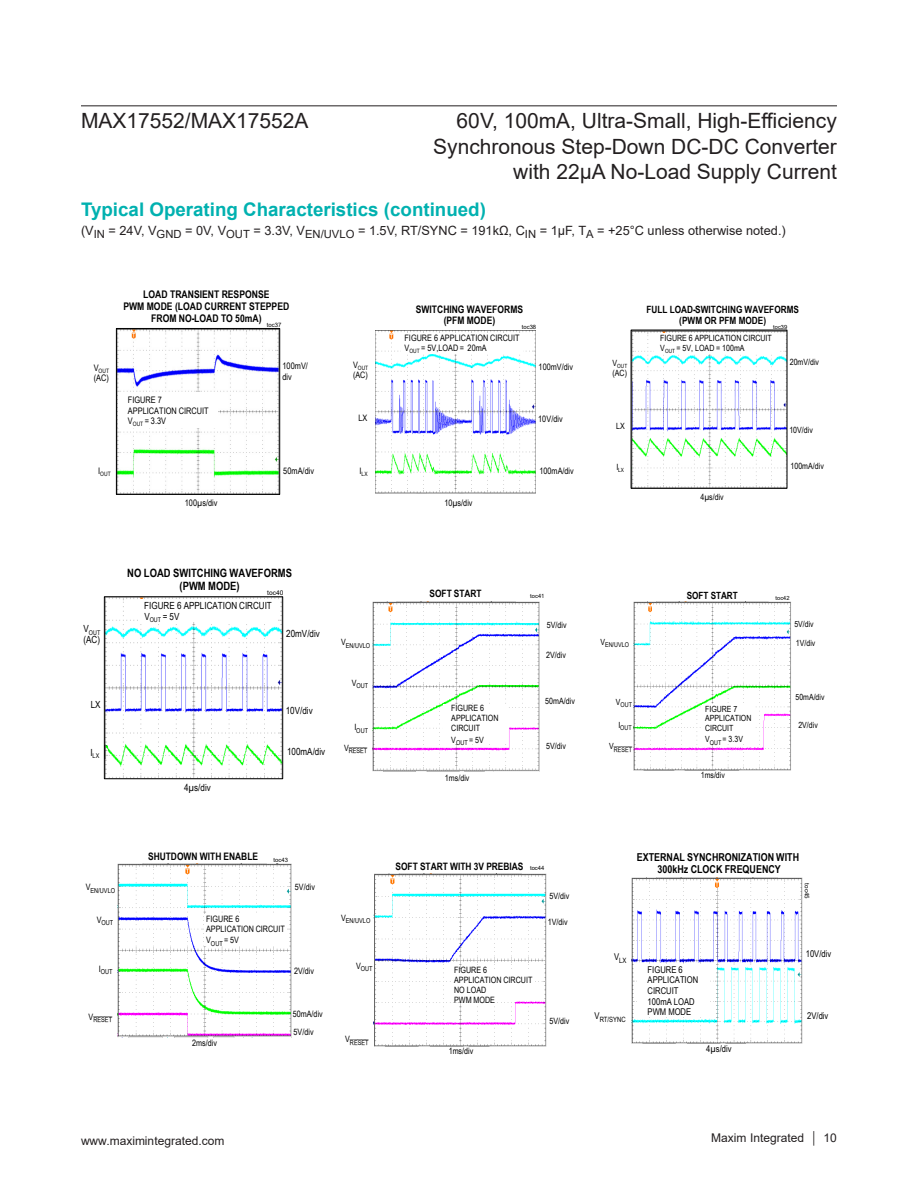
<style>
.page{position:relative;width:918px;height:1188px;background:#fff}
.page>*{position:absolute;margin:0;border:0;box-sizing:border-box;transform-origin:0 0}
.t1{font:21px/25.2px "Arial";color:#231f20;text-align:right}
.t2{font:700 18.75px "Arial";color:#00b1b0}
.t3{font:12.75px "Arial";color:#231f20}
.t4{font:12px "Arial";color:#231f20}
.t5{font:700 11.4px/13.2px "Arial Narrow";color:#000;text-align:center}
.t6{font:700 10.95px/12.5px "Arial Narrow";color:#000;text-align:center}
.t7{font:700 10.5px/12px "Arial Narrow";color:#000;text-align:center}
.t8{font:700 10.35px/11.9px "Arial Narrow";color:#000;text-align:center}
.t9{font:700 10.2px "Arial Narrow";color:#000}
.t10{font:700 10.05px/11.6px "Arial Narrow";color:#000;text-align:center}
.t11{font:9.9px/11.2px "Arial Narrow";color:#000}
.t12{font:700 9.9px "Arial Narrow";color:#000}
.t13{font:9.3px/10.6px "Arial Narrow";color:#000}
.t14{font:9px/10.4px "Arial Narrow";color:#000}
.t15{font:8.85px/10.1px "Arial Narrow";color:#000}
.t16{font:8.7px/10.1px "Arial Narrow";color:#000}
.t17{font:8.55px/9.8px "Arial Narrow";color:#000}
.t18{font:7.2px "Arial Narrow";letter-spacing:.005em;color:#000}
.t19{font:6.9px "Arial Narrow";letter-spacing:.005em;color:#000}
.t20{font:6.9px "Arial Narrow Overbar";letter-spacing:.005em;color:#000}
.t21{font:6.75px "Arial Narrow";letter-spacing:.005em;color:#000}
.t22{font:6.75px "Arial Narrow Overbar";letter-spacing:.005em;color:#000}
.t23{font:6.6px "Arial Narrow";letter-spacing:.005em;color:#000}
.t24{font:6.6px "Arial Narrow Overbar";letter-spacing:.005em;color:#000}
.t25{font:6.6px "Arial";letter-spacing:.005em;color:#000}
.t26{font:6.3px "Arial";color:#000}
.t27{font:6px "Arial Narrow";letter-spacing:.005em;color:#000}
.t28{font:6px "Arial";letter-spacing:.005em;color:#000}
.t29{font:5.85px "Arial";letter-spacing:.005em;color:#000}
.t30{font:5.85px "Arial Narrow";color:#000}
.t31{font:5.7px "Arial";letter-spacing:.005em;color:#000}
.t32{font:5.7px "Arial Narrow";color:#000}
</style>
<div class="page">
<img style="left:118px;top:330px;width:160px;height:163px">
<div style="left:116px;top:328px;width:164px;height:167px;border:1px solid #000"></div>
<div style="left:118px;top:393px;width:100px;height:35px;background:#fff"></div>
<img style="left:118px;top:864px;width:173px;height:174px">
<div style="left:204px;top:914px;width:83px;height:31px;background:#fff"></div>
<img style="left:375px;top:330px;width:161px;height:163px">
<div style="left:401px;top:333px;width:122px;height:20px;background:#fff"></div>
<img style="left:373px;top:873px;width:174px;height:173px">
<div style="left:452px;top:969px;width:82px;height:32px;background:#fff"></div>
<img style="left:633px;top:332px;width:152px;height:155px">
<div style="left:631px;top:330px;width:156px;height:159px;border:1px solid #000"></div>
<div style="left:654px;top:333px;width:124px;height:20px;background:#fff"></div>
<img style="left:632px;top:878px;width:171px;height:166px">
<div style="left:637px;top:964px;width:71px;height:53px;background:#fff"></div>
<img style="left:106px;top:598px;width:175px;height:179px">
<svg style="left:106px;top:746px;width:1px;height:13px"></svg>
<div style="left:104px;top:596px;width:179px;height:183px;border:1px solid #000"></div>
<div style="left:139px;top:599px;width:139px;height:23px;background:#fff"></div>
<img style="left:372px;top:601px;width:168px;height:171px">
<div style="left:443px;top:704px;width:64px;height:40px;background:#fff"></div>
<img style="left:634px;top:602px;width:157px;height:168px">
<div style="left:702px;top:705px;width:53px;height:39px;background:#fff"></div>
<hr style="left:81px;top:105px;width:756px;height:1px;background:#231f20">
<h1 class="t1" style="left:81px;top:108px;width:229px">MAX17552/MAX17552A</h1>
<h1 class="t1" style="left:433px;top:108px;width:405px">60V, 100mA, Ultra-Small, High-Efficiency<br>Synchronous Step-Down DC-DC Converter with 22µA No-Load Supply Current</h1>
<h2 class="t2" style="left:81px;top:196px;width:406px">Typical Operating Characteristics (continued)</h2>
<h3 class="t3" style="left:81px;top:222px;width:706px">(V<sub>IN</sub> = 24V, V<sub>GND</sub> = 0V, V<sub>OUT</sub> = 3.3V, V<sub>EN/UVLO</sub> = 1.5V, RT/SYNC = 191kΩ, C<sub>IN</sub> = 1μF, T<sub>A</sub> = +25°C unless otherwise noted.)</h3>
<p class="t27" style="left:94px;top:366px;width:17px"><sup>V</sup>OUT</p>
<p class="t14" style="left:94px;top:372px;width:17px">(AC)</p>
<p class="t7" style="left:123px;top:288px;width:168px">LOAD TRANSIENT RESPONSE<br>PWM MODE (LOAD CURRENT STEPPED<br>FROM NO-LOAD TO 50mA)</p>
<p class="t28" style="left:267px;top:321px;width:16px">toc37</p>
<p class="t14" style="left:128px;top:395px;width:82px">FIGURE 7<br>APPLICATION CIRCUIT<br>V<sub>OUT</sub> = 3.3V</p>
<p class="t14" style="left:283px;top:361px;width:27px">100mV/ div</p>
<p class="t27" style="left:98px;top:470px;width:14px"><sup>I</sup>OUT</p>
<p class="t14" style="left:185px;top:498px;width:34px">100µs/div</p>
<p class="t14" style="left:283px;top:465px;width:32px">50mA/div</p>
<p class="t8" style="left:416px;top:302px;width:109px">SWITCHING WAVEFORMS (PFM MODE)</p>
<p class="t29" style="left:522px;top:322px;width:16px">toc38</p>
<p class="t10" style="left:646px;top:303px;width:154px">FULL LOAD-SWITCHING WAVEFORMS (PWM OR PFM MODE)</p>
<p class="t31" style="left:773px;top:323px;width:16px">toc39</p>
<p class="t15" style="left:405px;top:333px;width:117px">FIGURE 6 APPLICATION CIRCUIT<br>V<sub>OUT</sub> = 5V,LOAD = 20mA</p>
<p class="t17" style="left:660px;top:333px;width:113px">FIGURE 6 APPLICATION CIRCUIT<br>V<sub>OUT</sub> = 5V, LOAD = 100mA</p>
<p class="t30" style="left:353px;top:364px;width:17px"><sup>V</sup>OUT</p>
<p class="t15" style="left:353px;top:370px;width:16px">(AC)</p>
<p class="t15" style="left:539px;top:361px;width:36px">100mV/div</p>
<p class="t32" style="left:613px;top:362px;width:16px"><sup>V</sup>OUT</p>
<p class="t17" style="left:613px;top:368px;width:16px">(AC)</p>
<p class="t17" style="left:790px;top:357px;width:31px">20mV/div</p>
<p class="t15" style="left:359px;top:413px;width:10px">LX</p>
<p class="t15" style="left:538px;top:413px;width:26px">10V/div</p>
<p class="t17" style="left:616px;top:421px;width:10px">LX</p>
<p class="t17" style="left:789px;top:424px;width:25px">10V/div</p>
<p class="t30" style="left:360px;top:470px;width:10px"><sup>I</sup>LX</p>
<p class="t15" style="left:539px;top:465px;width:36px">100mA/div</p>
<p class="t32" style="left:616px;top:465px;width:9px"><sup>I</sup>LX</p>
<p class="t17" style="left:790px;top:461px;width:35px">100mA/div</p>
<p class="t15" style="left:444px;top:498px;width:30px">10µs/div</p>
<p class="t17" style="left:700px;top:492px;width:25px">4µs/div</p>
<p class="t23" style="left:84px;top:627px;width:18px"><sup>V</sup>OUT</p>
<p class="t11" style="left:84px;top:634px;width:18px">(AC)</p>
<h3 class="t5" style="left:127px;top:566px;width:166px">NO LOAD SWITCHING WAVEFORMS (PWM MODE)</h3>
<p class="t25" style="left:267px;top:589px;width:18px">toc40</p>
<p class="t11" style="left:144px;top:599px;width:129px">FIGURE 6 APPLICATION CIRCUIT<br>V<sub>OUT</sub> = 5V</p>
<p class="t11" style="left:286px;top:627px;width:35px">20mV/div</p>
<p class="t21" style="left:341px;top:640px;width:31px"><sup>V</sup>EN/UVLO</p>
<p class="t21" style="left:352px;top:681px;width:18px"><sup>V</sup>OUT</p>
<p class="t10" style="left:430px;top:588px;width:54px">SOFT START</p>
<p class="t29" style="left:530px;top:592px;width:16px">toc41</p>
<p class="t16" style="left:547px;top:620px;width:21px">5V/div</p>
<p class="t16" style="left:546px;top:649px;width:21px">2V/div</p>
<p class="t23" style="left:600px;top:640px;width:30px"><sup>V</sup>EN/UVLO</p>
<p class="t12" style="left:687px;top:588px;width:53px">SOFT START</p>
<p class="t31" style="left:776px;top:594px;width:15px">toc42</p>
<p class="t17" style="left:794px;top:619px;width:21px">5V/div</p>
<p class="t17" style="left:796px;top:637px;width:21px">1V/div</p>
<p class="t11" style="left:91px;top:699px;width:11px">LX</p>
<p class="t23" style="left:90px;top:751px;width:10px"><sup>I</sup>LX</p>
<p class="t11" style="left:286px;top:704px;width:28px">10V/div</p>
<p class="t11" style="left:287px;top:746px;width:40px">100mA/div</p>
<p class="t21" style="left:354px;top:725px;width:15px"><sup>I</sup>OUT</p>
<p class="t22" style="left:344px;top:746px;width:25px"><sup>V</sup>RESET</p>
<p class="t16" style="left:451px;top:703px;width:49px">FIGURE 6<br>APPLICATION<br>CIRCUIT</p>
<p class="t16" style="left:451px;top:734px;width:34px">V<sub>OUT</sub> = 5V</p>
<p class="t16" style="left:545px;top:696px;width:31px">50mA/div</p>
<p class="t16" style="left:546px;top:741px;width:21px">5V/div</p>
<p class="t23" style="left:616px;top:700px;width:18px"><sup>V</sup>OUT</p>
<p class="t23" style="left:618px;top:723px;width:15px"><sup>I</sup>OUT</p>
<p class="t24" style="left:609px;top:744px;width:24px"><sup>V</sup>RESET</p>
<p class="t17" style="left:705px;top:704px;width:48px">FIGURE 7<br>APPLICATION<br>CIRCUIT</p>
<p class="t17" style="left:705px;top:734px;width:39px">V<sub>OUT</sub> = 3.3V</p>
<p class="t17" style="left:795px;top:692px;width:31px">50mA/div</p>
<p class="t17" style="left:798px;top:720px;width:21px">2V/div</p>
<p class="t16" style="left:445px;top:772px;width:26px">1ms/div</p>
<p class="t17" style="left:701px;top:770px;width:26px">1ms/div</p>
<p class="t11" style="left:184px;top:782px;width:28px">4µs/div</p>
<p class="t8" style="left:148px;top:850px;width:112px">SHUTDOWN WITH ENABLE</p>
<p class="t29" style="left:274px;top:856px;width:16px">toc43</p>
<p class="t9" style="left:395px;top:858px;width:130px">SOFT START WITH 3V PREBIAS</p>
<p class="t29" style="left:530px;top:864px;width:16px">toc44</p>
<p class="t6" style="left:637px;top:850px;width:164px">EXTERNAL SYNCHRONIZATION WITH<br>300kHz CLOCK FREQUENCY</p>
<p class="t19" style="left:86px;top:885px;width:31px"><sup>V</sup>EN/UVLO</p>
<p class="t19" style="left:97px;top:918px;width:18px"><sup>V</sup>OUT</p>
<p class="t19" style="left:99px;top:967px;width:15px"><sup>I</sup>OUT</p>
<p class="t20" style="left:89px;top:1015px;width:25px"><sup>V</sup>RESET</p>
<p class="t15" style="left:295px;top:881px;width:22px">5V/div</p>
<p class="t15" style="left:206px;top:913px;width:80px">FIGURE 6<br>APPLICATION CIRCUIT</p>
<p class="t15" style="left:206px;top:935px;width:34px">V<sub>OUT</sub> = 5V</p>
<p class="t15" style="left:294px;top:966px;width:22px">2V/div</p>
<p class="t15" style="left:293px;top:1009px;width:32px">50mA/div</p>
<p class="t21" style="left:341px;top:916px;width:31px"><sup>V</sup>EN/UVLO</p>
<p class="t21" style="left:356px;top:964px;width:18px"><sup>V</sup>OUT</p>
<p class="t16" style="left:549px;top:891px;width:21px">5V/div</p>
<p class="t16" style="left:548px;top:917px;width:21px">1V/div</p>
<p class="t16" style="left:454px;top:965px;width:80px">FIGURE 6<br>APPLICATION CIRCUIT<br>NO LOAD<br>PWM MODE</p>
<p class="t16" style="left:549px;top:1015px;width:21px">5V/div</p>
<p class="t18" style="left:614px;top:955px;width:14px"><sup>V</sup>LX</p>
<p class="t18" style="left:595px;top:1014px;width:33px"><sup>V</sup>RT/SYNC</p>
<p class="t13" style="left:648px;top:964px;width:52px">FIGURE 6<br>APPLICATION<br>CIRCUIT<br>100mA LOAD<br>PWM MODE</p>
<p class="t26" style="left:811px;top:883px;width:17px;rotate:90deg">toc45</p>
<p class="t13" style="left:806px;top:948px;width:27px">10V/div</p>
<p class="t13" style="left:807px;top:1010px;width:23px">2V/div</p>
<p class="t15" style="left:192px;top:1037px;width:26px">2ms/div</p>
<p class="t15" style="left:294px;top:1027px;width:22px">5V/div</p>
<p class="t22" style="left:345px;top:1037px;width:25px"><sup>V</sup>RESET</p>
<p class="t16" style="left:449px;top:1045px;width:26px">1ms/div</p>
<p class="t13" style="left:706px;top:1043px;width:27px">4µs/div</p>
<h3 class="t4" style="left:81px;top:1132px;width:145px">www.maximintegrated.com</h3>
<h3 class="t4" style="left:711px;top:1129px;width:127px">Maxim Integrated │ 10</h3>
</div>
